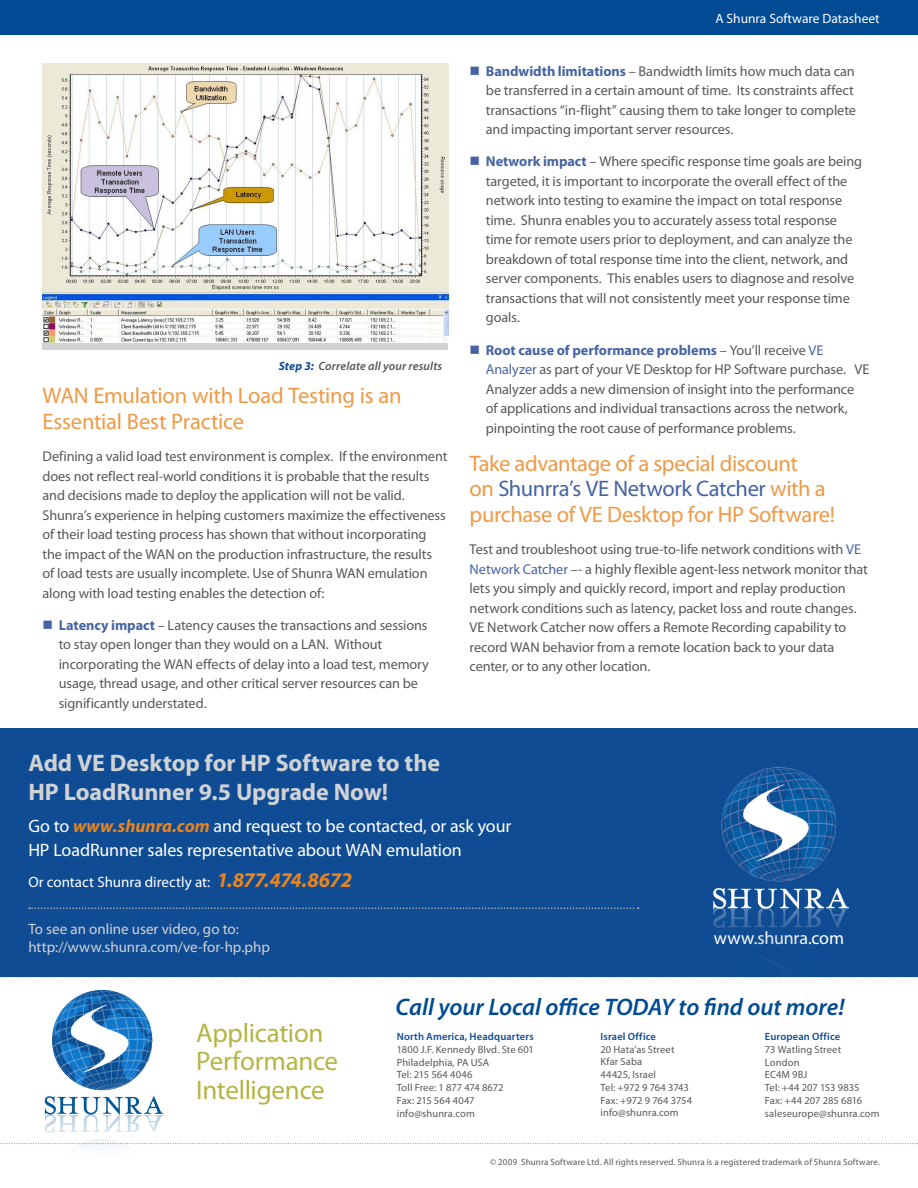
<style>
.page{position:relative;width:918px;height:1188px;background:#fff}
.page>*{position:absolute;margin:0;border:0;box-sizing:border-box;transform-origin:0 0}
.Body_Copy{font:27px/28.5px "Myriad Pro";letter-spacing:-.01em;color:#b4b544}
.Body_Copy-2{font:700 24px/28.5px "Myriad Pro";letter-spacing:-.005em;color:#d1d2d4}
.t1{font:italic 600 24px "Myriad Pro";color:#014b94}
.Body_Copy-3{font:22.5px/25.5px "Myriad Pro";letter-spacing:-.015em;color:#ef9a46}
.Body_Copy-4{font:18px/24px "Myriad Pro";letter-spacing:-.01em;color:#fff}
.Body_Copy-5{font:15px "Myriad Pro";color:#d1d2d4}
.Body_Copy-6{font:15px "Myriad Pro";color:#fff}
.Body_Copy-7{font:14.25px/19.5px "Myriad Pro";letter-spacing:-.01em;color:#57585a}
.t2{font:13.5px "Myriad Pro";color:#fff}
.Body_Copy-8{font:italic 600 12px "Myriad Pro";letter-spacing:.01em;color:#57585a}
.Body_Copy-9{font:10.5px "Myriad Pro";letter-spacing:.01em;color:#57585a}
.Body_Copy-10{font:600 10.5px "Myriad Pro";letter-spacing:.015em;color:#0f4c94}
.Body_Copy-11{font:10.5px "Myriad Pro";letter-spacing:-.01em;color:#57585a}
.Body_Copy-12{font:9px "Myriad Pro";letter-spacing:.015em;color:#57585a}
.s1{font-weight:700;color:#0f4c94}
.s2{color:#4664a3}
.s3{font-weight:700;color:#4664a3}
.s4{font-weight:700;font-style:italic;color:#ea841d}
.s5{font-weight:700;font-style:italic;font-size:21px;color:#ea841d}
</style>
<div class="page">
<svg style="left:0;top:1143px;width:918px;height:1px"></svg>
<svg style="left:0;top:976px;width:918px;height:1px"></svg>
<div style="left:0;top:728px;width:918px;height:248px;background:#0f4c94"></div>
<div style="left:0;top:0;width:918px;height:34px;background:#014b94"></div>
<div style="left:43px;top:63px;width:405px;height:287px;background:#d1d2d4"></div>
<img style="left:43px;top:63px;width:405px;height:279px">
<svg style="left:29px;top:908px;width:610px;height:1px"></svg>
<img style="left:15px;top:976px;width:167px;height:170px">
<img style="left:705px;top:767px;width:148px;height:211px">
<p class="Body_Copy-8" style="left:279px;top:358px;width:165px"><span class="s1">Step 3:</span> Correlate all your results</p>
<p class="Body_Copy-3" style="left:43px;top:383px;width:361px">WAN Emulation with Load Testing is an<br>Essential Best Practice</p>
<p class="Body_Copy-7" style="left:43px;top:446px;width:406px">Defining a valid load test environment is complex. If the environment does not reflect real-world conditions it is probable that the results and decisions made to deploy the application will not be valid.<br>Shunra’s experience in helping customers maximize the effectiveness of their load testing process has shown that without incorporating the impact of the WAN on the production infrastructure, the results of load tests are usually incomplete. Use of Shunra WAN emulation along with load testing enables the detection of:</p>
<p class="Body_Copy-7" style="left:59px;top:615px;width:372px;text-indent:-16px"><span class="s2">■</span> <span class="s3">Latency impact</span> – Latency causes the transactions and sessions to stay open longer than they would on a LAN. Without incorporating the WAN effects of delay into a load test, memory usage, thread usage, and other critical server resources can be significantly understated.</p>
<p class="t2" style="left:715px;top:10px;width:166px">A Shunra Software Datasheet</p>
<p class="Body_Copy-7" style="left:486px;top:61px;width:372px;text-indent:-16px"><span class="s2">■</span> <span class="s3">Bandwidth limitations</span> – Bandwidth limits how much data can be transferred in a certain amount of time. Its constraints affect transactions “in-flight” causing them to take longer to complete and impacting important server resources.</p>
<p class="Body_Copy-7" style="left:486px;top:152px;width:378px;text-indent:-16px"><span class="s2">■</span> <span class="s3">Network impact</span> – Where specific response time goals are being targeted, it is important to incorporate the overall effect of the network into testing to examine the impact on total response time. Shunra enables you to accurately assess total response time for remote users prior to deployment, and can analyze the breakdown of total response time into the client, network, and server components. This enables users to diagnose and resolve transactions that will not consistently meet your response time goals.</p>
<p class="Body_Copy-7" style="left:486px;top:340px;width:385px;text-indent:-16px"><span class="s2">■</span> <span class="s3">Root cause of performance problems</span> – You’ll receive <span class="s2">VE Analyzer</span> as part of your VE Desktop for HP Software purchase. VE Analyzer adds a new dimension of insight into the performance of applications and individual transactions across the network, pinpointing the root cause of performance problems.</p>
<p class="Body_Copy-3" style="left:470px;top:450px;width:367px">Take advantage of a special discount<br>on <span class="s2">Shunrra’s VE Network Catcher</span> with a purchase of VE Desktop for HP Software!</p>
<p class="Body_Copy-7" style="left:470px;top:539px;width:400px">Test and troubleshoot using true-to-life network conditions with <span class="s2">VE Network Catcher</span> –- a highly flexible agent-less network monitor that lets you simply and quickly record, import and replay production network conditions such as latency, packet loss and route changes.<br>VE Network Catcher now offers a Remote Recording capability to record WAN behavior from a remote location back to your data center, or to any other location.</p>
<p class="Body_Copy-2" style="left:28px;top:748px;width:413px">Add VE Desktop for HP Software to the<br>HP LoadRunner 9.5 Upgrade Now!</p>
<p class="Body_Copy-4" style="left:28px;top:814px;width:485px">Go to <span class="s4">www.shunra.com</span> and request to be contacted, or ask your<br>HP LoadRunner sales representative about WAN emulation</p>
<p class="Body_Copy-6" style="left:28px;top:873px;width:325px">Or contact Shunra directly at: <span class="s5">1.877.474.8672</span></p>
<p class="Body_Copy-5" style="left:28px;top:920px;width:212px">To see an online user video, go to:</p>
<p class="Body_Copy-5" style="left:28px;top:938px;width:243px">http://www.shunra.com/ve-for-hp.php</p>
<p class="Body_Copy-4" style="left:714px;top:926px;width:132px">www.shunra.com</p>
<p class="Body_Copy" style="left:196px;top:1018px;width:143px">Application<br>Performance<br>Intelligence</p>
<p class="t1" style="left:396px;top:992px;width:450px">Call your Local office TODAY to find out more!</p>
<p class="Body_Copy-10" style="left:397px;top:1030px;width:138px">North America, Headquarters</p>
<p class="Body_Copy-9" style="left:397px;top:1043px;width:139px">1800 J.F. Kennedy Blvd. Ste 601</p>
<p class="Body_Copy-9" style="left:397px;top:1056px;width:94px">Philadelphia, PA USA</p>
<p class="Body_Copy-9" style="left:397px;top:1068px;width:77px">Tel: 215 564 4046</p>
<p class="Body_Copy-9" style="left:397px;top:1081px;width:108px">Toll Free: 1 877 474 8672</p>
<p class="Body_Copy-9" style="left:397px;top:1094px;width:79px">Fax: 215 564 4047</p>
<p class="Body_Copy-9" style="left:397px;top:1107px;width:80px">info@shunra.com</p>
<p class="Body_Copy-10" style="left:601px;top:1030px;width:57px">Israel Office</p>
<p class="Body_Copy-9" style="left:601px;top:1043px;width:75px">20 Hata’as Street</p>
<p class="Body_Copy-9" style="left:601px;top:1055px;width:43px">Kfar Saba</p>
<p class="Body_Copy-9" style="left:601px;top:1068px;width:57px">44425, Israel</p>
<p class="Body_Copy-11" style="left:601px;top:1081px;width:90px">Tel: +972 9 764 3743</p>
<p class="Body_Copy-11" style="left:601px;top:1094px;width:93px">Fax: +972 9 764 3754</p>
<p class="Body_Copy-9" style="left:601px;top:1106px;width:80px">info@shunra.com</p>
<p class="Body_Copy-10" style="left:765px;top:1030px;width:77px">European Office</p>
<p class="Body_Copy-9" style="left:765px;top:1043px;width:78px">73 Watling Street</p>
<p class="Body_Copy-9" style="left:765px;top:1056px;width:36px">London</p>
<p class="Body_Copy-9" style="left:765px;top:1068px;width:44px">EC4M 9BJ</p>
<p class="Body_Copy-9" style="left:765px;top:1081px;width:96px">Tel: +44 207 153 9835</p>
<p class="Body_Copy-9" style="left:765px;top:1094px;width:99px">Fax: +44 207 285 6816</p>
<p class="Body_Copy-9" style="left:765px;top:1107px;width:116px">saleseurope@shunra.com</p>
<p class="Body_Copy-12" style="left:490px;top:1157px;width:391px">© 2009 Shunra Software Ltd. All rights reserved. Shunra is a registered trademark of Shunra Software.</p>
</div>
